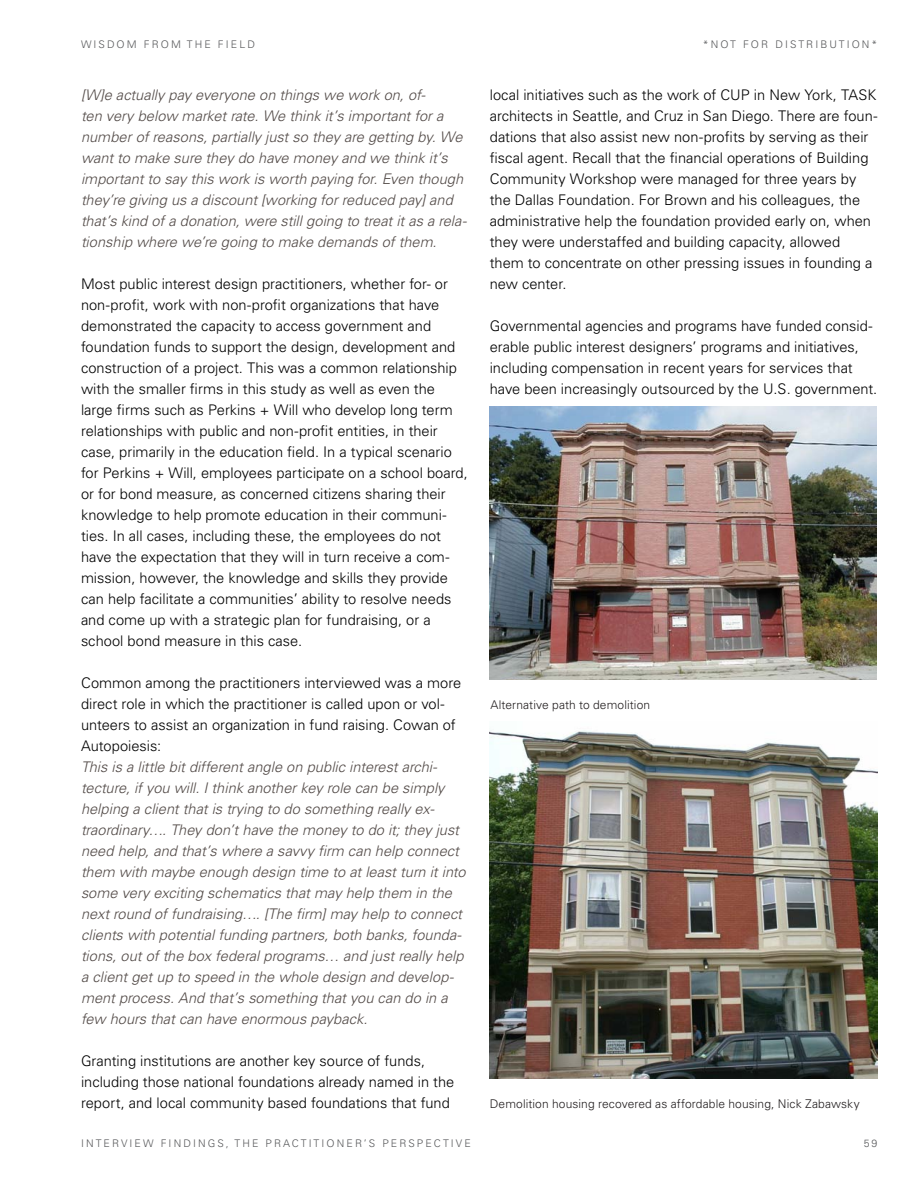
<style>
.page{position:relative;width:918px;height:1188px;background:#fff}
.page>*{position:absolute;margin:0;border:0;box-sizing:border-box;transform-origin:0 0}
.BL_Grid{font:300 14.7px/21px "Univers LT Std";color:#000}
.BL_Grid-2{font:italic 300 14.7px/21px "Univers LT Std";color:#524a47}
.BL_Grid-3{font:300 12px "Univers LT Std";letter-spacing:.01em;color:#231f20}
.t1{font:300 10.5px "Univers LT Std";letter-spacing:.2em;color:#57585a}
</style>
<div class="page">
<img style="left:489px;top:406px;width:388px;height:274px">
<img style="left:490px;top:730px;width:388px;height:348px">
<p class="t1" style="left:81px;top:38px;width:175px">WISDOM FROM THE FIELD</p>
<p class="t1" style="left:703px;top:38px;width:176px">*NOT FOR DISTRIBUTION*</p>
<p class="BL_Grid-2" style="left:81px;top:85px;width:387px">[W]e actually pay everyone on things we work on, of-<br>ten very below market rate. We think it’s important for a number of reasons, partially just so they are getting by. We want to make sure they do have money and we think it’s important to say this work is worth paying for. Even though they’re giving us a discount [working for reduced pay] and that’s kind of a donation, were still going to treat it as a rela&shy;tionship where we’re going to make demands of them.</p>
<p class="BL_Grid" style="left:81px;top:274px;width:388px">Most public interest design practitioners, whether for- or non-profit, work with non-profit organizations that have demonstrated the capacity to access government and foundation funds to support the design, development and construction of a project. This was a common relationship with the smaller firms in this study as well as even the large firms such as Perkins + Will who develop long term relationships with public and non-profit entities, in their case, primarily in the education field. In a typical scenario for Perkins + Will, employees participate on a school board, or for bond measure, as concerned citizens sharing their knowledge to help promote education in their communi&shy;ties. In all cases, including these, the employees do not have the expectation that they will in turn receive a com&shy;mission, however, the knowledge and skills they provide can help facilitate a communities’ ability to resolve needs and come up with a strategic plan for fundraising, or a school bond measure in this case.</p>
<p class="BL_Grid" style="left:81px;top:673px;width:382px">Common among the practitioners interviewed was a more direct role in which the practitioner is called upon or vol&shy;unteers to assist an organization in fund raising. Cowan of Autopoiesis:</p>
<p class="BL_Grid-2" style="left:81px;top:757px;width:386px">This is a little bit different angle on public interest archi&shy;tecture, if you will. I think another key role can be simply helping a client that is trying to do something really ex&shy;traordinary…. They don’t have the money to do it; they just need help, and that’s where a savvy firm can help connect them with maybe enough design time to at least turn it into some very exciting schematics that may help them in the next round of fundraising…. [The firm] may help to connect clients with potential funding partners, both banks, founda&shy;tions, out of the box federal programs… and just really help a client get up to speed in the whole design and develop&shy;ment process. And that’s something that you can do in a few hours that can have enormous payback.</p>
<p class="BL_Grid" style="left:81px;top:1051px;width:375px">Granting institutions are another key source of funds, including those national foundations already named in the report, and local community based foundations that fund</p>
<p class="BL_Grid" style="left:490px;top:85px;width:389px">local initiatives such as the work of CUP in New York, TASK architects in Seattle, and Cruz in San Diego. There are foun&shy;dations that also assist new non-profits by serving as their fiscal agent. Recall that the financial operations of Building Community Workshop were managed for three years by the Dallas Foundation. For Brown and his colleagues, the administrative help the foundation provided early on, when they were understaffed and building capacity, allowed them to concentrate on other pressing issues in founding a new center.</p>
<p class="BL_Grid" style="left:490px;top:316px;width:389px">Governmental agencies and programs have funded consid&shy;erable public interest designers’ programs and initiatives, including compensation in recent years for services that have been increasingly outsourced by the U.S. government.</p>
<p class="BL_Grid-3" style="left:490px;top:698px;width:161px">Alternative path to demolition</p>
<p class="BL_Grid-3" style="left:490px;top:1097px;width:371px">Demolition housing recovered as affordable housing, Nick Zabawsky</p>
<p class="t1" style="left:81px;top:1137px;width:391px">INTERVIEW FINDINGS, THE PRACTITIONER’S PERSPECTIVE</p>
<p class="t1" style="left:864px;top:1137px;width:15px">59</p>
</div>
